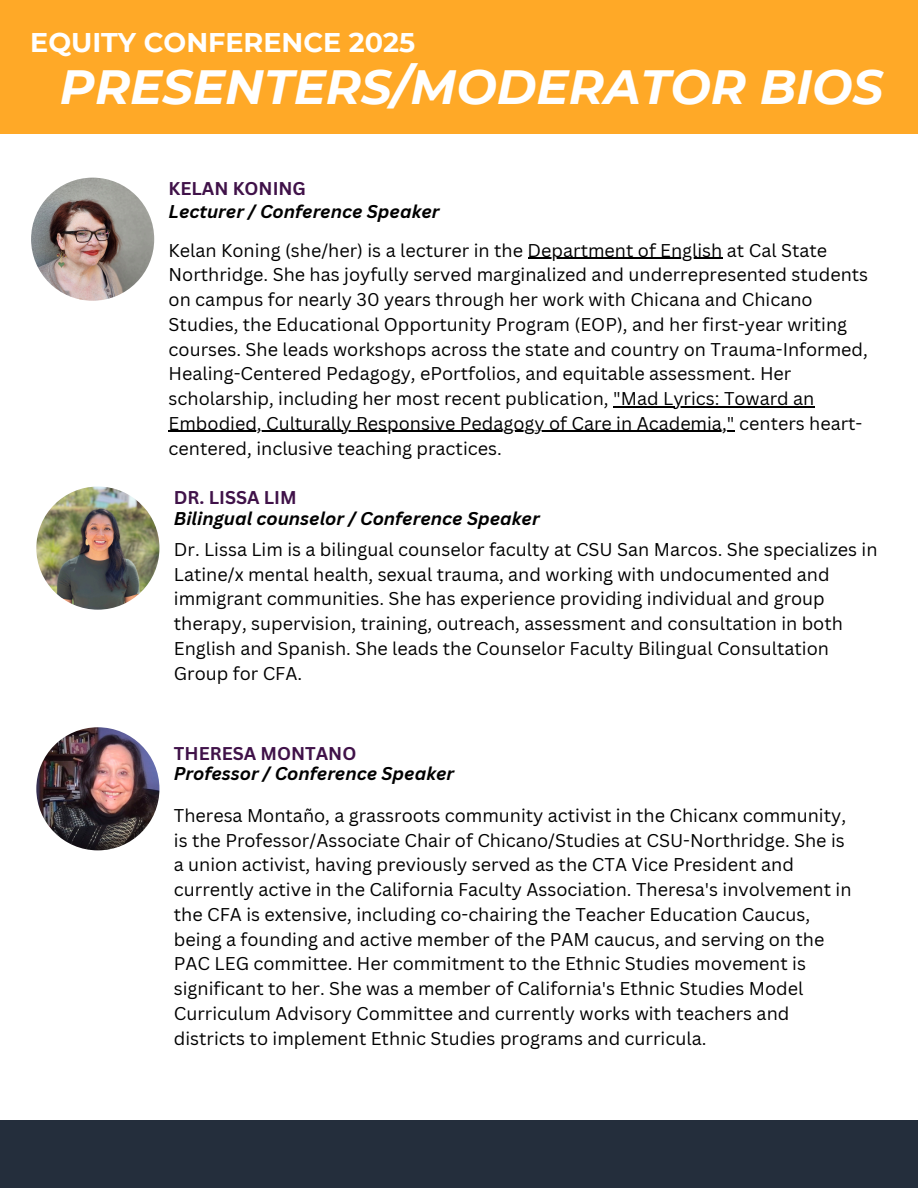
<style>
.page{position:relative;width:918px;height:1188px;background:#fff}
.page>*{position:absolute;margin:0;border:0;box-sizing:border-box;transform-origin:0 0}
.t1{font:italic 700 48px "Montserrat";color:#fff}
.t2{font:700 27px "Montserrat";color:#fff}
.t3{font:18px/24.8px "Canva Sans";color:#000}
.t4{font:italic 700 18px "Canva Sans";color:#000}
.t5{font:700 18px "Canva Sans";color:#401249}
</style>
<div class="page">
<div style="left:0;top:1121px;width:918px;height:67px;background:#242e3c"></div>
<div style="left:0;top:0;width:918px;height:133px;background:#ffa927"></div>
<img style="left:31px;top:178px;width:123px;height:123px;border-radius:50%">
<hr style="left:528px;top:258px;width:195px;height:1px;background:#000">
<hr style="left:613px;top:406px;width:202px;height:1px;background:#000">
<hr style="left:169px;top:431px;width:566px;height:1px;background:#000">
<img style="left:36px;top:487px;width:123px;height:123px;border-radius:50%">
<img style="left:36px;top:727px;width:123px;height:123px;border-radius:50%">
<h1 class="t2" style="left:30px;top:26px;width:386px">EQUITY CONFERENCE 2025</h1>
<h2 class="t1" style="left:60px;top:58px;width:825px">PRESENTERS/MODERATOR BIOS</h2>
<h3 class="t5" style="left:169px;top:176px;width:139px">KELAN KONING</h3>
<h4 class="t4" style="left:169px;top:199px;width:272px">Lecturer / Conference Speaker</h4>
<p class="t3" style="left:169px;top:237px;width:660px">Kelan Koning (she/her) is a lecturer in the Department of English at Cal State</p>
<p class="t3" style="left:169px;top:262px;width:701px">Northridge. She has joyfully served marginalized and underrepresented students on campus for nearly 30 years through her work with Chicana and Chicano Studies, the Educational Opportunity Program (EOP), and her first-year writing courses. She leads workshops across the state and country on Trauma-Informed, Healing-Centered Pedagogy, ePortfolios, and equitable assessment. Her scholarship, including her most recent publication, "Mad Lyrics: Toward an</p>
<h4 class="t3" style="left:169px;top:410px;width:695px">Embodied, Culturally Responsive Pedagogy of Care in Academia," centers heart&shy;centered, inclusive teaching practices.</h4>
<p class="t5" style="left:174px;top:485px;width:124px">DR. LISSA LIM</p>
<h3 class="t4" style="left:174px;top:506px;width:367px">Bilingual counselor / Conference Speaker</h3>
<h4 class="t3" style="left:174px;top:536px;width:705px">Dr. Lissa Lim is a bilingual counselor faculty at CSU San Marcos. She specializes in Latine/x mental health, sexual trauma, and working with undocumented and immigrant communities. She has experience providing individual and group therapy, supervision, training, outreach, assessment and consultation in both English and Spanish. She leads the Counselor Faculty Bilingual Consultation Group for CFA.</h4>
<p class="t5" style="left:174px;top:741px;width:184px">THERESA MONTANO</p>
<p class="t4" style="left:174px;top:761px;width:282px">Professor / Conference Speaker</p>
<p class="t3" style="left:174px;top:803px;width:679px">Theresa Montaño, a grassroots community activist in the Chicanx community, is the Professor/Associate Chair of Chicano/Studies at CSU-Northridge. She is a union activist, having previously served as the CTA Vice President and currently active in the California Faculty Association. Theresa's involvement in the CFA is extensive, including co-chairing the Teacher Education Caucus, being a founding and active member of the PAM caucus, and serving on the PAC LEG committee. Her commitment to the Ethnic Studies movement is significant to her. She was a member of California's Ethnic Studies Model Curriculum Advisory Committee and currently works with teachers and districts to implement Ethnic Studies programs and curricula.</p>
</div>
